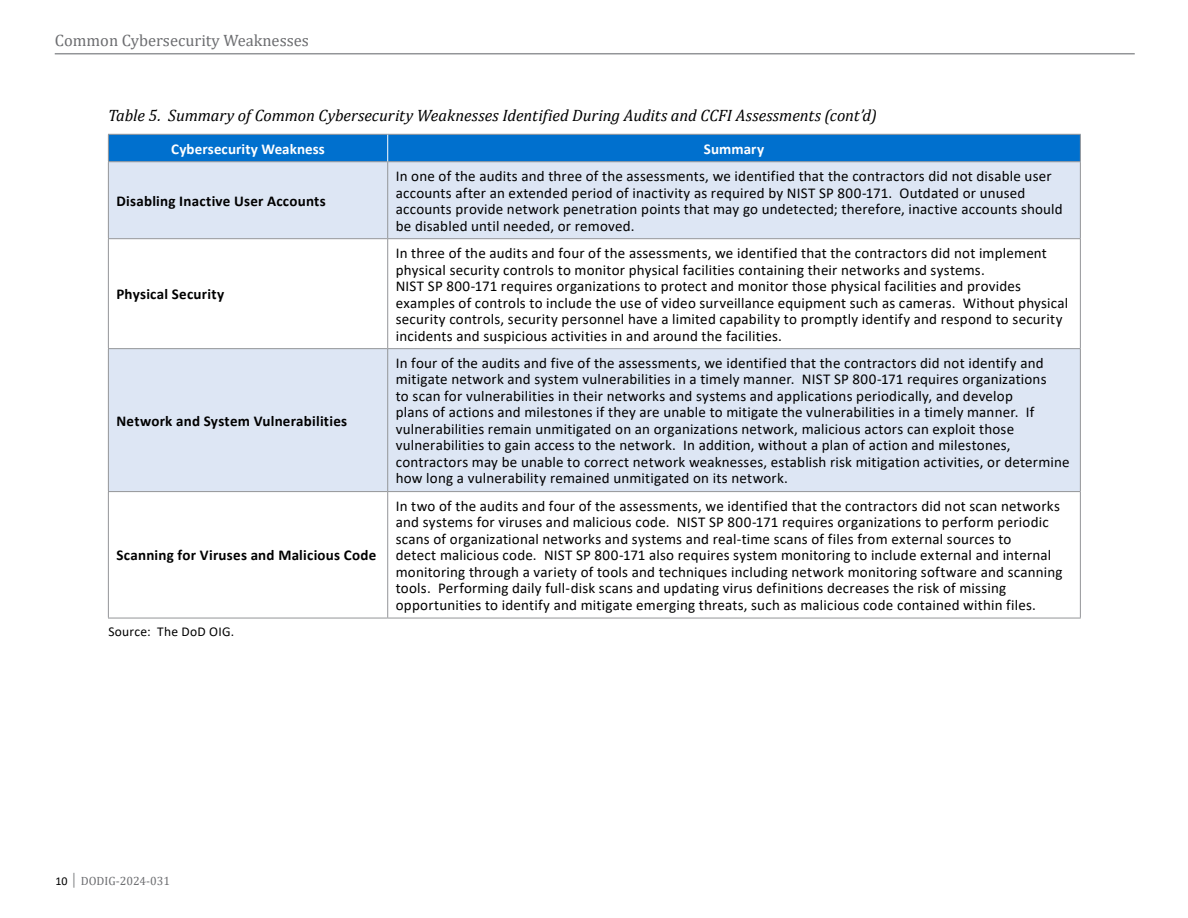
<style>
.page{position:relative;width:1188px;height:918px;background:#fff}
.page>*{position:absolute;margin:0;border:0;box-sizing:border-box;transform-origin:0 0}
.t1{font:italic 16.5px "Cambria";letter-spacing:-.005em;color:#000}
.t2{font:16.5px "Cambria";color:#6d6e71}
.t3{font:15px/16.5px "Calibri";letter-spacing:.015em;color:#000}
.t4{font:700 15px "Calibri";letter-spacing:.015em;color:#000}
.t5{font:700 15px "Calibri";letter-spacing:.005em;color:#fff}
.t6{font:13.5px "Calibri";letter-spacing:.02em;color:#000}
.t7{font:12px "Cambria";color:#6d6e71}
.s1{font-family:"Calibri";color:#000}
</style>
<div class="page">
<hr style="left:55px;top:53px;width:1080px;height:1px;background:#939598">
<div style="left:109px;top:162px;width:971px;height:76px;background:#dde6f4"></div>
<svg style="left:109px;top:239px;width:971px;height:379px"></svg>
<hr style="left:1080px;top:162px;width:1px;height:77px;background:#939598">
<hr style="left:108px;top:239px;width:1px;height:109px;background:#939598">
<hr style="left:387px;top:239px;width:1px;height:109px;background:#939598">
<hr style="left:1080px;top:239px;width:1px;height:110px;background:#939598">
<hr style="left:1080px;top:349px;width:1px;height:143px;background:#939598">
<hr style="left:108px;top:492px;width:1px;height:126px;background:#939598">
<hr style="left:387px;top:492px;width:1px;height:126px;background:#939598">
<hr style="left:1080px;top:492px;width:1px;height:126px;background:#939598">
<hr style="left:108px;top:618px;width:280px;height:1px;background:#939598">
<hr style="left:388px;top:618px;width:693px;height:1px;background:#939598">
<hr style="left:387px;top:162px;width:1px;height:76px;background:#939598">
<hr style="left:387px;top:349px;width:1px;height:142px;background:#939598">
<svg style="left:108px;top:134px;width:973px;height:28px;background:#0a73cb"></svg>
<hr style="left:108px;top:162px;width:1px;height:76px;background:#939598">
<hr style="left:108px;top:238px;width:280px;height:1px;background:#939598">
<hr style="left:388px;top:238px;width:692px;height:1px;background:#939598">
<hr style="left:108px;top:348px;width:280px;height:1px;background:#939598">
<hr style="left:108px;top:349px;width:1px;height:142px;background:#939598">
<hr style="left:388px;top:348px;width:692px;height:1px;background:#939598">
<hr style="left:108px;top:491px;width:280px;height:1px;background:#939598">
<hr style="left:388px;top:491px;width:692px;height:1px;background:#939598">
<p class="t2" style="left:55px;top:31px;width:256px">Common Cybersecurity Weaknesses</p>
<p class="t1" style="left:108px;top:104px;width:771px">Table 5. Summary of Common Cybersecurity Weaknesses Identified During Audits and CCFI Assessments (cont’d)</p>
<p class="t5" style="left:171px;top:138px;width:155px">Cybersecurity Weakness</p>
<p class="t5" style="left:704px;top:138px;width:62px">Summary</p>
<p class="t4" style="left:116px;top:190px;width:211px">Disabling Inactive User Accounts</p>
<p class="t3" style="left:396px;top:167px;width:668px">In one of the audits and three of the assessments, we identified that the contractors did not disable user accounts after an extended period of inactivity as required by NIST SP 800-171. Outdated or unused accounts provide network penetration points that may go undetected; therefore, inactive accounts should be disabled until needed, or removed.</p>
<p class="t4" style="left:116px;top:284px;width:109px">Physical Security</p>
<p class="t4" style="left:116px;top:410px;width:232px">Network and System Vulnerabilities</p>
<p class="t4" style="left:116px;top:545px;width:261px">Scanning for Viruses and Malicious Code</p>
<p class="t6" style="left:108px;top:622px;width:127px">Source: The DoD OIG.</p>
<p class="t3" style="left:396px;top:244px;width:674px">In three of the audits and four of the assessments, we identified that the contractors did not implement physical security controls to monitor physical facilities containing their networks and systems.<br>NIST SP 800‑171 requires organizations to protect and monitor those physical facilities and provides examples of controls to include the use of video surveillance equipment such as cameras. Without physical security controls, security personnel have a limited capability to promptly identify and respond to security incidents and suspicious activities in and around the facilities.</p>
<p class="t3" style="left:396px;top:354px;width:675px">In four of the audits and five of the assessments, we identified that the contractors did not identify and mitigate network and system vulnerabilities in a timely manner. NIST SP 800-171 requires organizations<br>to scan for vulnerabilities in their networks and systems and applications periodically, and develop<br>plans of actions and milestones if they are unable to mitigate the vulnerabilities in a timely manner. If vulnerabilities remain unmitigated on an organizations network, malicious actors can exploit those vulnerabilities to gain access to the network. In addition, without a plan of action and milestones, contractors may be unable to correct network weaknesses, establish risk mitigation activities, or determine how long a vulnerability remained unmitigated on its network.</p>
<p class="t3" style="left:396px;top:497px;width:668px">In two of the audits and four of the assessments, we identified that the contractors did not scan networks and systems for viruses and malicious code. NIST SP 800-171 requires organizations to perform periodic scans of organizational networks and systems and real-time scans of files from external sources to<br>detect malicious code. NIST SP 800-171 also requires system monitoring to include external and internal monitoring through a variety of tools and techniques including network monitoring software and scanning tools. Performing daily full-disk scans and updating virus definitions decreases the risk of missing opportunities to identify and mitigate emerging threats, such as malicious code contained within files.</p>
<p class="t7" style="left:56px;top:873px;width:116px"><span class="s1">10</span> │ DODIG-2024-031</p>
</div>
